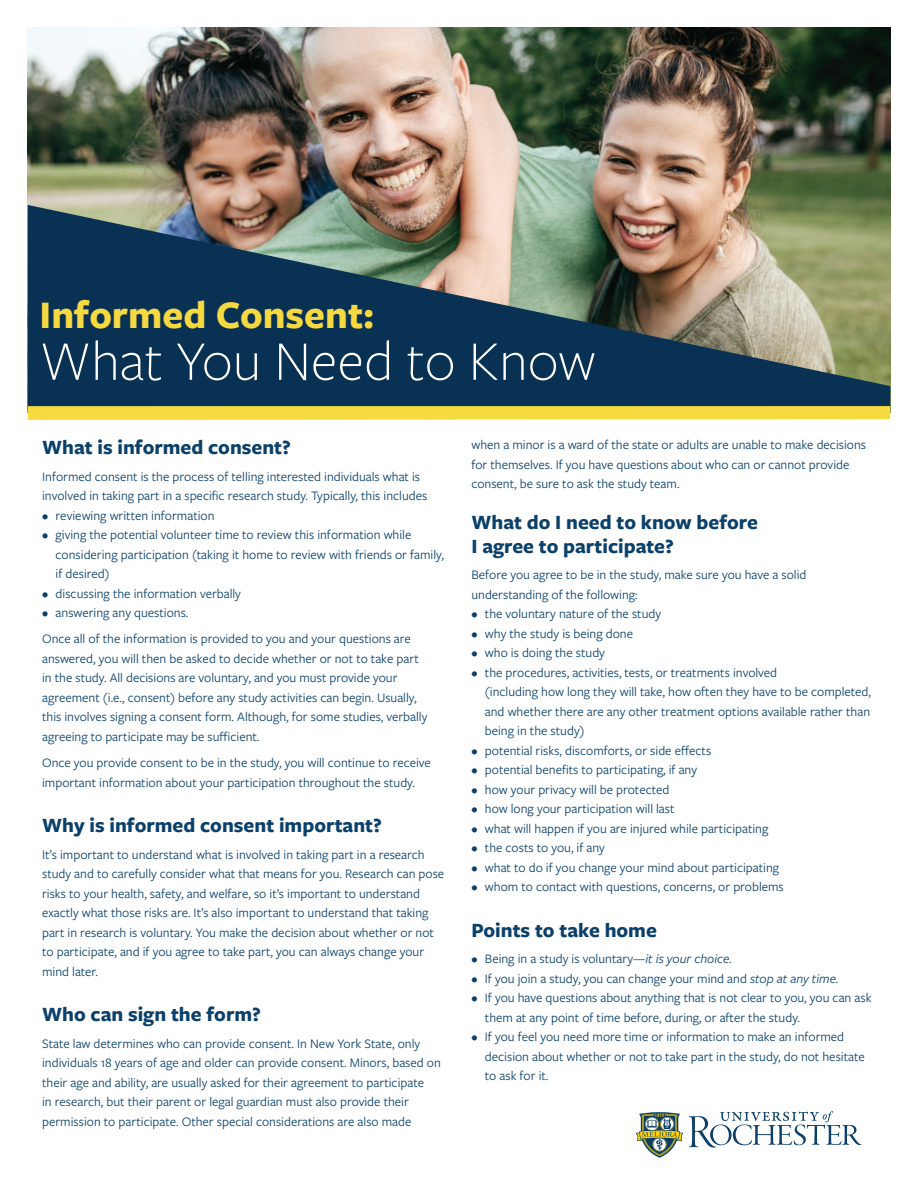
<style>
.page{position:relative;width:918px;height:1188px;background:#fff}
.page>*{position:absolute;margin:0;border:0;box-sizing:border-box;transform-origin:0 0}
.t1{font:300 57.9px "Freight Sans Pro";color:#fff}
.t2{font:700 40.5px "Freight Sans Pro";color:#f6d940}
.t3{font:700 21px/24px "Freight Sans Pro";color:#0b406a}
.t4{font:13.5px/19.5px "Freight Sans Pro";color:#0b406a}
.s1{font-style:italic}
</style>
<div class="page">
<svg style="left:689px;top:1111px;width:173px;height:37px"></svg>
<svg style="left:636px;top:1112px;width:47px;height:46px"></svg>
<img style="left:28px;top:28px;width:862px;height:177px">
<img style="left:28px;top:205px;width:862px;height:201px">
<svg style="left:28px;top:406px;width:862px;height:14px;background:#f4da46"></svg>
<h2 class="t2" style="left:40px;top:287px;width:336px">Informed Consent:</h2>
<h1 class="t1" style="left:40px;top:323px;width:557px">What You Need to Know</h1>
<h3 class="t3" style="left:42px;top:435px;width:250px">What is informed consent?</h3>
<p class="t4" style="left:42px;top:466px;width:387px">Informed consent is the process of telling interested individuals what is involved in taking part in a specific research study. Typically, this includes</p>
<p class="t4" style="left:42px;top:505px;width:174px">• reviewing written information</p>
<p class="t4" style="left:56px;top:524px;width:390px;text-indent:-14px">• giving the potential volunteer time to review this information while considering participation (taking it home to review with friends or family, if desired)</p>
<p class="t4" style="left:42px;top:583px;width:200px">• discussing the information verbally</p>
<p class="t4" style="left:42px;top:599px;width:370px;line-height:26.2px">• answering any questions.<br>Once all of the information is provided to you and your questions are</p>
<p class="t4" style="left:42px;top:648px;width:387px">answered, you will then be asked to decide whether or not to take part in the study. All decisions are voluntary, and you must provide your agreement (i.e., consent) before any study activities can begin. Usually, this involves signing a consent form. Although, for some studies, verbally agreeing to participate may be sufficient.</p>
<p class="t4" style="left:42px;top:752px;width:390px">Once you provide consent to be in the study, you will continue to receive important information about your participation throughout the study.</p>
<h3 class="t3" style="left:42px;top:813px;width:341px">Why is informed consent important?</h3>
<p class="t4" style="left:42px;top:844px;width:404px">It’s important to understand what is involved in taking part in a research study and to carefully consider what that means for you. Research can pose risks to your health, safety, and welfare, so it’s important to understand exactly what those risks are. It’s also important to understand that taking part in research is voluntary. You make the decision about whether or not to participate, and if you agree to take part, you can always change your mind later.</p>
<h3 class="t3" style="left:42px;top:1002px;width:220px">Who can sign the form?</h3>
<p class="t4" style="left:42px;top:1033px;width:400px">State law determines who can provide consent. In New York State, only individuals 18 years of age and older can provide consent. Minors, based on their age and ability, are usually asked for their agreement to participate<br>in research, but their parent or legal guardian must also provide their permission to participate. Other special considerations are also made</p>
<p class="t4" style="left:471px;top:435px;width:396px">when a minor is a ward of the state or adults are unable to make decisions for themselves. If you have questions about who can or cannot provide consent, be sure to ask the study team.</p>
<h3 class="t3" style="left:471px;top:509px;width:288px">What do I need to know before<br>I agree to participate?</h3>
<p class="t4" style="left:471px;top:564px;width:337px">Before you agree to be in the study, make sure you have a solid understanding of the following:</p>
<p class="t4" style="left:471px;top:603px;width:191px">• the voluntary nature of the study</p>
<p class="t4" style="left:471px;top:623px;width:163px">• why the study is being done</p>
<p class="t4" style="left:471px;top:642px;width:135px">• who is doing the study</p>
<p class="t4" style="left:485px;top:662px;width:388px;text-indent:-14px">• the procedures, activities, tests, or treatments involved<br>(including how long they will take, how often they have to be completed, and whether there are any other treatment options available rather than being in the study)</p>
<p class="t4" style="left:471px;top:740px;width:241px">• potential risks, discomforts, or side effects</p>
<p class="t4" style="left:471px;top:759px;width:227px">• potential benefits to participating, if any</p>
<p class="t4" style="left:471px;top:779px;width:200px">• how your privacy will be protected</p>
<p class="t4" style="left:471px;top:798px;width:205px">• how long your participation will last</p>
<p class="t4" style="left:471px;top:818px;width:299px">• what will happen if you are injured while participating</p>
<p class="t4" style="left:471px;top:837px;width:135px">• the costs to you, if any</p>
<p class="t4" style="left:471px;top:857px;width:309px">• what to do if you change your mind about participating</p>
<p class="t4" style="left:471px;top:876px;width:314px">• whom to contact with questions, concerns, or problems</p>
<h3 class="t3" style="left:471px;top:917px;width:187px">Points to take home</h3>
<p class="t4" style="left:471px;top:948px;width:262px">• Being in a study is voluntary—<span class="s1">it is your choice.</span></p>
<p class="t4" style="left:471px;top:968px;width:369px">• If you join a study, you can change your mind and <span class="s1">stop at any time.</span></p>
<p class="t4" style="left:485px;top:987px;width:388px;text-indent:-14px">• If you have questions about anything that is not clear to you, you can ask them at any point of time before, during, or after the study.</p>
<p class="t4" style="left:485px;top:1026px;width:381px;text-indent:-14px">• If you feel you need more time or information to make an informed decision about whether or not to take part in the study, do not hesitate to ask for it.</p>
</div>
